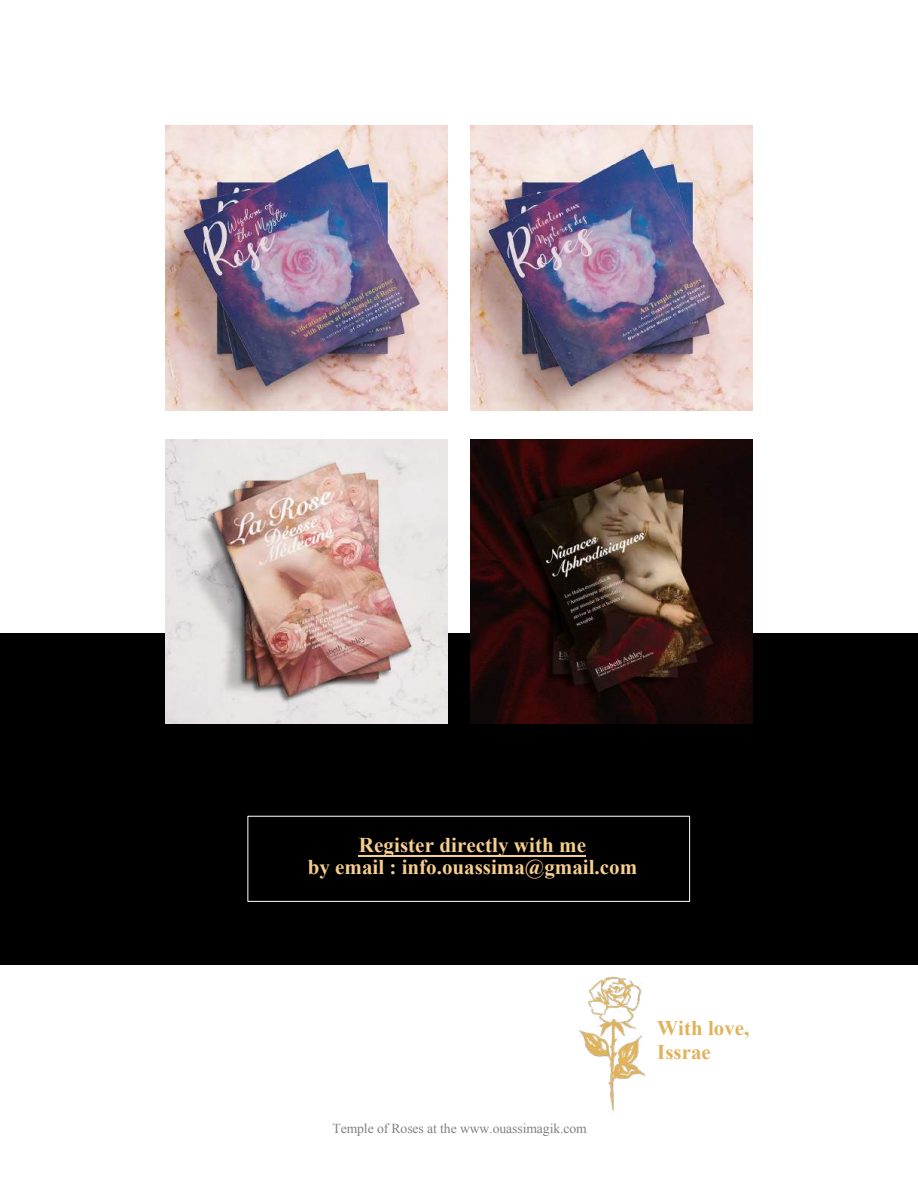
<style>
.page{position:relative;width:918px;height:1188px;background:#fff}
.page>*{position:absolute;margin:0;border:0;box-sizing:border-box;transform-origin:0 0}
.t1{font:700 21px/21.9px "Times New Roman";color:#f6ce8d;text-align:center}
.t2{font:700 20.85px/24.2px "Times New Roman";letter-spacing:.005em;color:#e0b259}
.t3{font:13.65px "Times New Roman";letter-spacing:-.005em;color:#808080}
</style>
<div class="page">
<div style="left:0;top:633px;width:918px;height:332px;background:#000"></div>
<img style="left:579px;top:976px;width:67px;height:135px">
<div style="left:247px;top:816px;width:443px;height:86px;background:#000;border:1px solid #fff"></div>
<img style="left:165px;top:126px;width:283px;height:284px">
<img style="left:470px;top:126px;width:283px;height:284px">
<img style="left:165px;top:440px;width:283px;height:284px">
<img style="left:470px;top:440px;width:283px;height:284px">
<hr style="left:359px;top:855px;width:227px;height:2px;background:#f6ce8d">
<p class="t1" style="left:308px;top:836px;width:331px">Register directly with me<br>by email : info.ouassima@gmail.com</p>
<p class="t3" style="left:332px;top:1123px;width:256px">Temple of Roses at the www.ouassimagik.com</p>
<p class="t2" style="left:657px;top:1018px;width:94px">With love,<br>Issrae</p>
</div>
